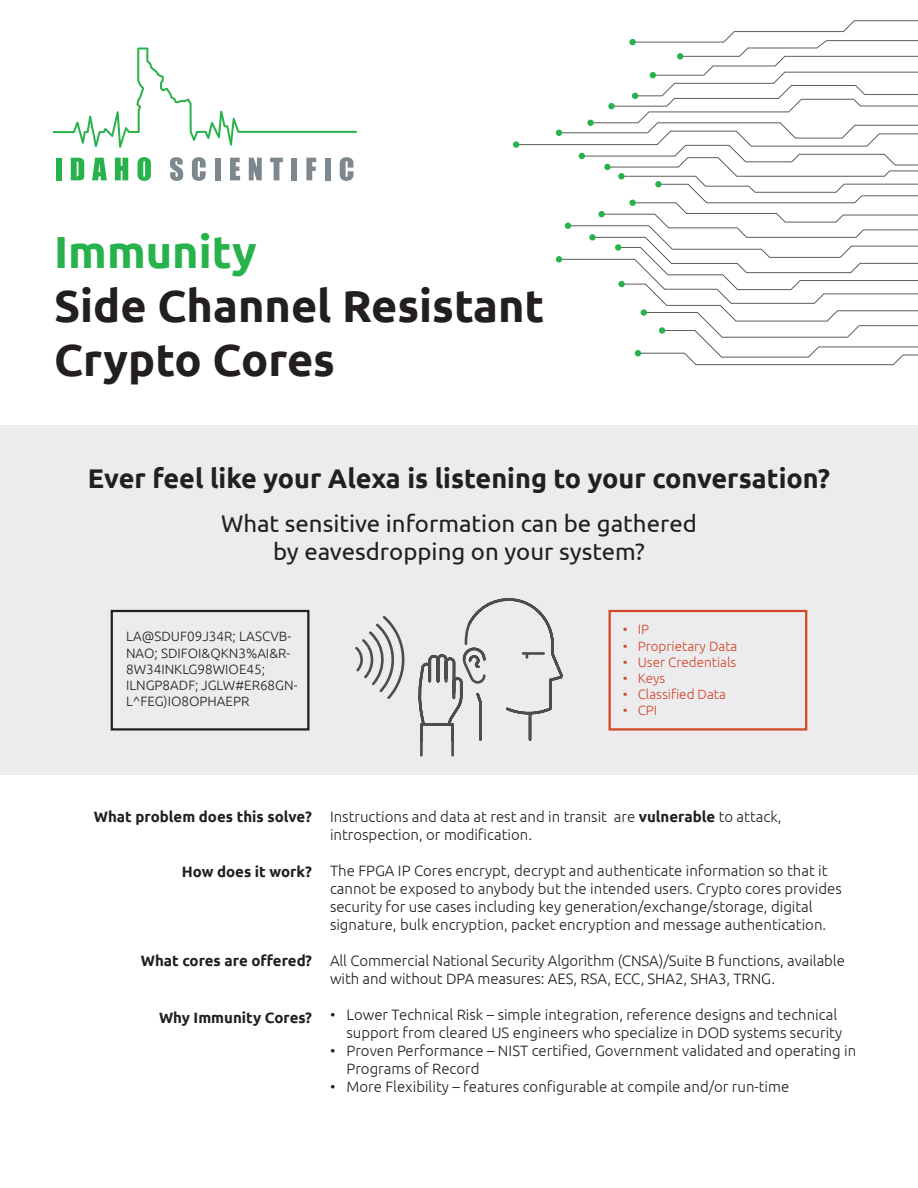
<style>
.page{position:relative;width:918px;height:1188px;background:#fff}
.page>*{position:absolute;margin:0;border:0;box-sizing:border-box;transform-origin:0 0}
.t1{font:700 45px/54px "Ubuntu";color:#231f20}
.t2{font:700 45px "Ubuntu";color:#28b24b}
.t3{font:700 27px "Ubuntu";color:#231f20}
.t4{font:24px "Ubuntu";color:#231f20}
.t5{font:300 15px/18px "Ubuntu";color:#231f20}
.t6{font:700 15px "Ubuntu";color:#231f20}
.t7{font:300 13.5px/16.2px "Ubuntu";color:#231f20}
.t8{font:300 13.5px "Ubuntu";color:#d2462a}
.s1{font-weight:700}
</style>
<div class="page">
<div style="left:0;top:426px;width:918px;height:349px;background:#ececee"></div>
<div style="left:56px;top:158px;width:5px;height:22px;background:#28b24b"></div>
<svg style="left:71px;top:158px;width:13px;height:22px"></svg>
<svg style="left:92px;top:158px;width:15px;height:22px"></svg>
<svg style="left:115px;top:158px;width:13px;height:22px"></svg>
<svg style="left:137px;top:157px;width:14px;height:24px"></svg>
<svg style="left:170px;top:157px;width:13px;height:24px"></svg>
<svg style="left:192px;top:157px;width:14px;height:24px"></svg>
<div style="left:215px;top:158px;width:6px;height:22px;background:#7c888e"></div>
<svg style="left:230px;top:158px;width:10px;height:22px"></svg>
<svg style="left:249px;top:158px;width:13px;height:22px"></svg>
<svg style="left:270px;top:158px;width:13px;height:22px"></svg>
<div style="left:291px;top:158px;width:6px;height:22px;background:#7c888e"></div>
<svg style="left:306px;top:158px;width:10px;height:22px"></svg>
<div style="left:325px;top:158px;width:6px;height:22px;background:#7c888e"></div>
<svg style="left:340px;top:157px;width:13px;height:24px"></svg>
<svg style="left:53px;top:48px;width:304px;height:100px"></svg>
<div style="left:513px;top:141px;width:6px;height:7px;background:#28b24b;border-radius:50%"></div>
<svg style="left:515px;top:20px;width:403px;height:345px"></svg>
<div style="left:111px;top:610px;width:198px;height:121px;border:2px solid #231f20"></div>
<div style="left:609px;top:610px;width:198px;height:121px;border:2px solid #d2462a"></div>
<svg style="left:355px;top:616px;width:50px;height:83px"></svg>
<svg style="left:418px;top:599px;width:145px;height:158px"></svg>
<p class="t2" style="left:54px;top:225px;width:204px">Immunity</p>
<p class="t1" style="left:54px;top:279px;width:492px">Side Channel Resistant<br>Crypto Cores</p>
<p class="t3" style="left:88px;top:462px;width:744px">Ever feel like your Alexa is listening to your conversation?</p>
<p class="t4" style="left:221px;top:509px;width:477px">What sensitive information can be gathered</p>
<p class="t4" style="left:273px;top:537px;width:373px">by eavesdropping on your system?</p>
<p class="t7" style="left:126px;top:628px;width:173px">LA@SDUF09J34R; LASCVB-<br>NAO; SDIFOI&amp;QKN3%AI&amp;R-<br>8W34INKLG98WIOE45;<br>ILNGP8ADF; JGLW#ER68GN-<br>L^FEG)IO8OPHAEPR</p>
<p class="t8" style="left:623px;top:621px;width:28px">• IP</p>
<p class="t8" style="left:623px;top:638px;width:116px">• Proprietary Data</p>
<p class="t8" style="left:623px;top:654px;width:115px">• User Credentials</p>
<p class="t8" style="left:623px;top:670px;width:44px">• Keys</p>
<p class="t8" style="left:623px;top:686px;width:105px">• Classified Data</p>
<p class="t8" style="left:623px;top:702px;width:36px">• CPI</p>
<p class="t6" style="left:94px;top:808px;width:220px">What problem does this solve?</p>
<p class="t6" style="left:182px;top:862px;width:132px">How does it work?</p>
<p class="t6" style="left:141px;top:952px;width:173px">What cores are offered?</p>
<p class="t6" style="left:159px;top:1008px;width:154px">Why Immunity Cores?</p>
<p class="t5" style="left:330px;top:807px;width:453px">Instructions and data at rest and in transit are <span class="s1">vulnerable</span> to attack, introspection, or modification.</p>
<p class="t5" style="left:330px;top:861px;width:513px">The FPGA IP Cores encrypt, decrypt and authenticate information so that it cannot be exposed to anybody but the intended users. Crypto cores provides security for use cases including key generation/exchange/storage, digital signature, bulk encryption, packet encryption and message authentication.</p>
<p class="t5" style="left:330px;top:951px;width:516px">All Commercial National Security Algorithm (CNSA)/Suite B functions, available with and without DPA measures: AES, RSA, ECC, SHA2, SHA3, TRNG.</p>
<p class="t5" style="left:346px;top:1005px;width:497px;text-indent:-16px">• Lower Technical Risk – simple integration, reference designs and technical support from cleared US engineers who specialize in DOD systems security</p>
<p class="t5" style="left:346px;top:1041px;width:511px;text-indent:-16px">• Proven Performance – NIST certified, Government validated and operating in<br>Programs of Record</p>
<p class="t5" style="left:330px;top:1077px;width:461px">• More Flexibility – features configurable at compile and/or run-time</p>
</div>
